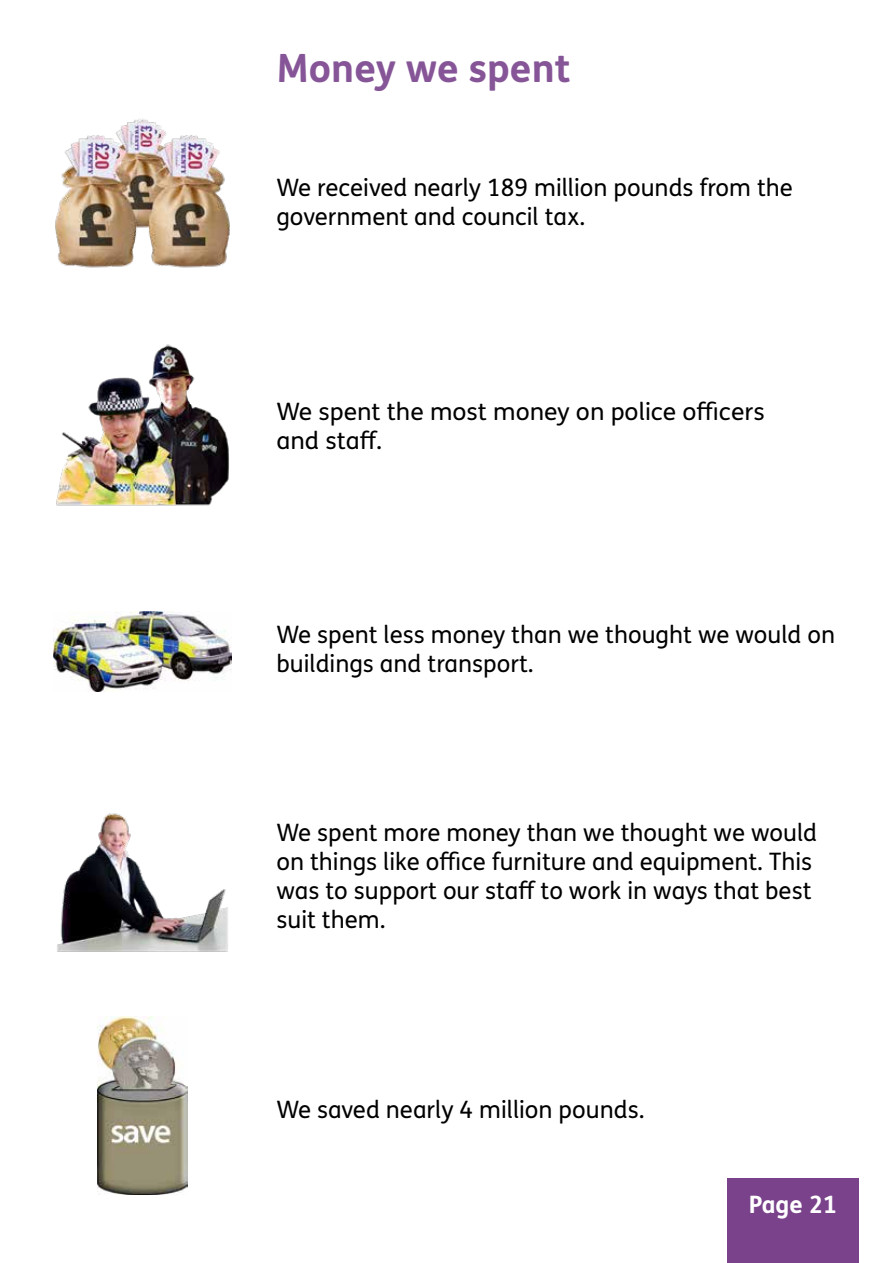
<style>
.page{position:relative;width:893px;height:1263px;background:#fff}
.page>*{position:absolute;margin:0;border:0;box-sizing:border-box;transform-origin:0 0}
.t1{font:700 39px "FS Me Pro";color:#865597}
.Bodytext_-_P{font:24px/28.8px "FS Me Pro";color:#000}
.t2{font:700 24px "FS Me Pro";color:#fff}
</style>
<div class="page">
<div style="left:727px;top:1179px;width:132px;height:84px;background:#79428b"></div>
<img style="left:56px;top:344px;width:173px;height:162px">
<img style="left:57px;top:813px;width:171px;height:139px">
<img style="left:97px;top:1016px;width:91px;height:179px">
<img style="left:55px;top:118px;width:175px;height:150px">
<img style="left:53px;top:612px;width:179px;height:79px">
<h2 class="t1" style="left:276px;top:38px;width:296px">Money we spent</h2>
<p class="Bodytext_-_P" style="left:276px;top:173px;width:518px">We received nearly 189 million pounds from the government and council tax.</p>
<p class="Bodytext_-_P" style="left:276px;top:396px;width:490px">We spent the most money on police officers and staff.</p>
<p class="Bodytext_-_P" style="left:276px;top:620px;width:560px">We spent less money than we thought we would on buildings and transport.</p>
<p class="Bodytext_-_P" style="left:276px;top:818px;width:542px">We spent more money than we thought we would on things like office furniture and equipment. This was to support our staff to work in ways that best suit them.</p>
<p class="Bodytext_-_P" style="left:276px;top:1095px;width:370px">We saved nearly 4 million pounds.</p>
<p class="t2" style="left:749px;top:1186px;width:90px">Page 21</p>
</div>
